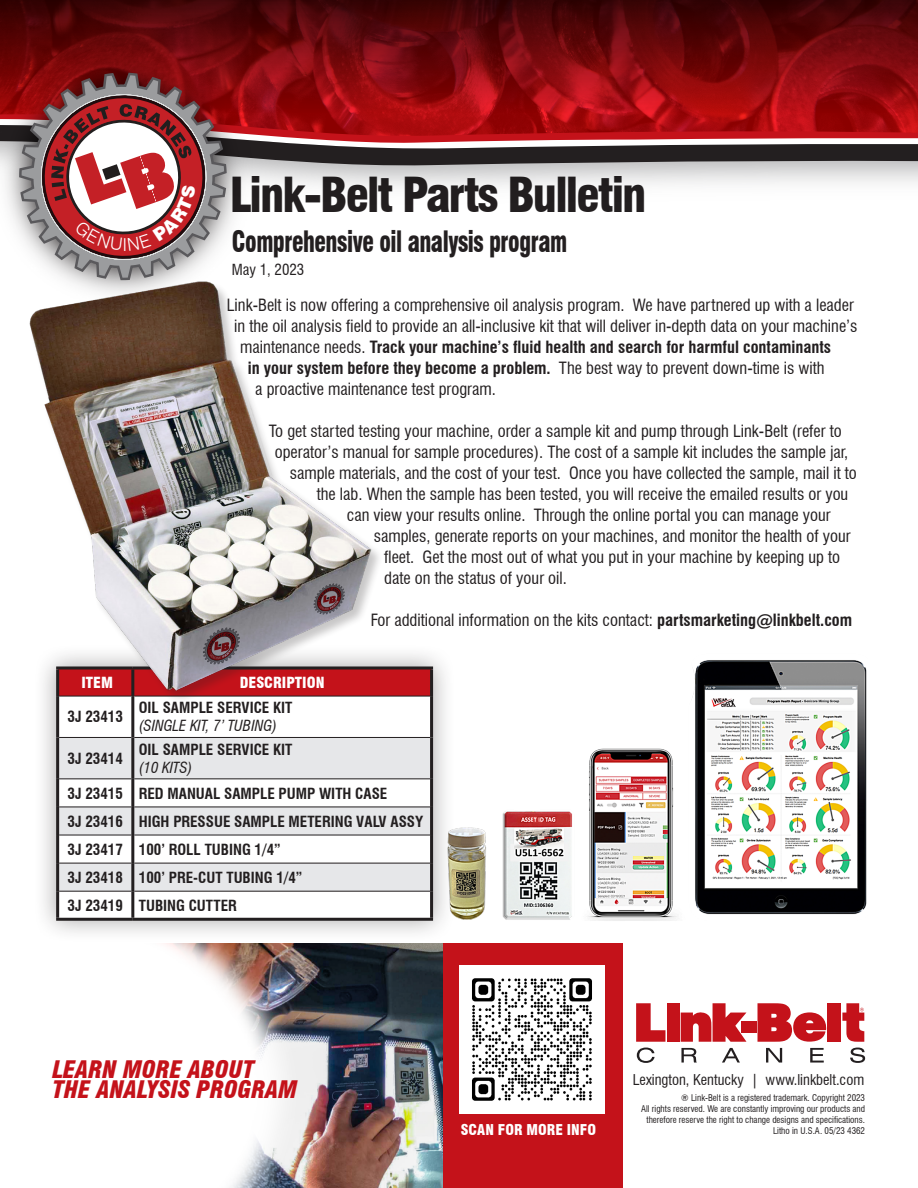
<style>
.page{position:relative;width:918px;height:1188px;background:#fff}
.page>*{position:absolute;margin:0;border:0;box-sizing:border-box;transform-origin:0 0}
.t1{font:900 condensed 47.1px "Swiss 721 BT";letter-spacing:-.04em;color:#231f20}
.t2{font:900 condensed 28.8px "Swiss 721 BT";letter-spacing:-.02em;color:#231f20;scale:.81 1}
.t3{font:italic 900 condensed 23.55px/20px "Swiss 721 BT";color:#c4121a}
.t4{font:300 17.85px "Swiss 721 BT";color:#fff}
.t5{font:condensed 16.5px "Swiss 721 BT";color:#231f20}
.t6{font:700 condensed 16.5px "Swiss 721 BT";color:#231f20}
.t7{font:700 condensed 15px/18px "Swiss 721 BT";color:#231f20}
.t8{font:italic condensed 15px/18px "Swiss 721 BT";color:#231f20}
.t9{font:900 condensed 15px "Swiss 721 BT";color:#fff}
.t10{font:condensed 14.85px "Swiss 721 BT";color:#231f20}
.t11{font:condensed 14.55px "Swiss 721 BT";color:#231f20}
.t12{font:900 condensed 14.55px "Swiss 721 BT";color:#fff}
.t13{font:condensed 9px/10.8px "Swiss 721 BT";color:#231f20;text-align:right}
.s1{font-weight:400}
.s2{font-weight:700}
.s3{font-weight:700;font-style:normal}
.s4{font-weight:400;font-style:italic}
</style>
<div class="page">
<img style="left:303px;top:944px;width:140px;height:244px">
<img style="left:251px;top:944px;width:52px;height:244px">
<svg style="left:167px;top:944px;width:84px;height:244px"></svg>
<div style="left:443px;top:944px;width:180px;height:244px;background:#c4121a"></div>
<svg style="left:0;top:0;width:918px;height:75px;background:#5d070a"></svg>
<img style="left:0;top:20px;width:279px;height:55px">
<svg style="left:17px;top:70px;width:212px;height:5px"></svg>
<img style="left:459px;top:965px;width:146px;height:149px">
<img style="left:456px;top:660px;width:411px;height:261px">
<div style="left:34px;top:644px;width:422px;height:300px;background:#231f20;opacity:.39"></div>
<svg style="left:403px;top:669px;width:27px;height:27px"></svg>
<svg style="left:59px;top:697px;width:371px;height:221px"></svg>
<svg style="left:59px;top:738px;width:371px;height:153px;fill:#e6e7e9"></svg>
<hr style="left:134px;top:696px;width:296px;height:1px;background:#231f20">
<hr style="left:59px;top:737px;width:72px;height:1px;background:#231f20">
<hr style="left:134px;top:737px;width:296px;height:1px;background:#231f20">
<hr style="left:59px;top:778px;width:72px;height:1px;background:#231f20">
<hr style="left:134px;top:778px;width:296px;height:1px;background:#231f20">
<hr style="left:59px;top:807px;width:72px;height:1px;background:#231f20">
<hr style="left:134px;top:807px;width:296px;height:1px;background:#231f20">
<hr style="left:59px;top:835px;width:72px;height:1px;background:#231f20">
<hr style="left:134px;top:835px;width:296px;height:1px;background:#231f20">
<hr style="left:59px;top:863px;width:72px;height:1px;background:#231f20">
<hr style="left:134px;top:863px;width:296px;height:1px;background:#231f20">
<hr style="left:59px;top:891px;width:72px;height:1px;background:#231f20">
<hr style="left:134px;top:891px;width:296px;height:1px;background:#231f20">
<hr style="left:133px;top:666px;width:300px;height:3px;background:#231f20">
<hr style="left:430px;top:669px;width:3px;height:27px;background:#231f20">
<hr style="left:56px;top:696px;width:3px;height:41px;background:#231f20">
<hr style="left:430px;top:696px;width:3px;height:41px;background:#231f20">
<hr style="left:56px;top:737px;width:3px;height:42px;background:#231f20">
<hr style="left:430px;top:737px;width:3px;height:42px;background:#231f20">
<hr style="left:56px;top:779px;width:3px;height:28px;background:#231f20">
<hr style="left:430px;top:779px;width:3px;height:28px;background:#231f20">
<hr style="left:56px;top:807px;width:3px;height:28px;background:#231f20">
<hr style="left:430px;top:807px;width:3px;height:28px;background:#231f20">
<hr style="left:56px;top:835px;width:3px;height:28px;background:#231f20">
<hr style="left:430px;top:835px;width:3px;height:28px;background:#231f20">
<hr style="left:56px;top:863px;width:3px;height:28px;background:#231f20">
<hr style="left:430px;top:863px;width:3px;height:28px;background:#231f20">
<hr style="left:56px;top:891px;width:3px;height:27px;background:#231f20">
<hr style="left:430px;top:891px;width:3px;height:27px;background:#231f20">
<hr style="left:56px;top:918px;width:77px;height:3px;background:#231f20">
<hr style="left:133px;top:918px;width:300px;height:3px;background:#231f20">
<hr style="left:131px;top:696px;width:3px;height:41px;background:#231f20">
<hr style="left:131px;top:737px;width:3px;height:42px;background:#231f20">
<hr style="left:131px;top:779px;width:3px;height:28px;background:#231f20">
<hr style="left:131px;top:807px;width:3px;height:28px;background:#231f20">
<hr style="left:131px;top:835px;width:3px;height:28px;background:#231f20">
<hr style="left:131px;top:863px;width:3px;height:28px;background:#231f20">
<hr style="left:131px;top:891px;width:3px;height:27px;background:#231f20">
<img style="left:29px;top:278px;width:374px;height:421px">
<div style="left:667px;top:1003px;width:13px;height:8px;background:#c4121a"></div>
<svg style="left:636px;top:1003px;width:29px;height:39px"></svg>
<div style="left:667px;top:1013px;width:13px;height:29px;background:#c4121a"></div>
<svg style="left:681px;top:1003px;width:65px;height:39px"></svg>
<div style="left:741px;top:1021px;width:15px;height:11px;background:#c4121a"></div>
<div style="left:828px;top:1003px;width:13px;height:39px;background:#c4121a"></div>
<svg style="left:842px;top:1003px;width:22px;height:39px"></svg>
<svg style="left:637px;top:1048px;width:228px;height:15px"></svg>
<svg style="left:758px;top:1003px;width:69px;height:39px"></svg>
<svg style="left:0;top:75px;width:918px;height:203px"></svg>
<p class="t4" style="left:123px;top:234px;width:6px">I</p>
<h1 class="t1" style="left:229px;top:167px;width:419px">Link-Belt Parts Bulletin</h1>
<p class="t2" style="left:232px;top:224px;width:416px">Comprehensive oil analysis program</p>
<p class="t10" style="left:232px;top:261px;width:74px">May 1, 2023</p>
<p class="t5" style="left:227px;top:295px;width:629px">Link-Belt is now offering a comprehensive oil analysis program. We have partnered up with a leader</p>
<p class="t5" style="left:234px;top:316px;width:625px">in the oil analysis field to provide an all-inclusive kit that will deliver in-depth data on your machine’s</p>
<p class="t6" style="left:240px;top:337px;width:592px"><span class="s1">maintenance needs.</span> Track your machine’s fluid health and search for harmful contaminants</p>
<p class="t6" style="left:248px;top:358px;width:578px">in your system before they become a problem. <span class="s1">The best way to prevent down-time is with</span></p>
<p class="t5" style="left:255px;top:379px;width:242px">a proactive maintenance test program.</p>
<p class="t5" style="left:269px;top:421px;width:574px">To get started testing your machine, order a sample kit and pump through Link-Belt (refer to</p>
<p class="t5" style="left:275px;top:442px;width:575px">operator’s manual for sample procedures). The cost of a sample kit includes the sample jar,</p>
<p class="t5" style="left:290px;top:463px;width:569px">sample materials, and the cost of your test. Once you have collected the sample, mail it to</p>
<p class="t5" style="left:317px;top:484px;width:533px">the lab. When the sample has been tested, you will receive the emailed results or you</p>
<p class="t5" style="left:347px;top:505px;width:485px">can view your results online. Through the online portal you can manage your</p>
<p class="t5" style="left:374px;top:526px;width:478px">samples, generate reports on your machines, and monitor the health of your</p>
<p class="t5" style="left:384px;top:547px;width:457px">fleet. Get the most out of what you put in your machine by keeping up to</p>
<p class="t5" style="left:384px;top:568px;width:184px">date on the status of your oil.</p>
<p class="t5" style="left:371px;top:610px;width:483px">For additional information on the kits contact: <span class="s2">partsmarketing@linkbelt.com</span></p>
<p class="t9" style="left:81px;top:673px;width:33px">ITEM</p>
<p class="t9" style="left:240px;top:673px;width:86px">DESCRIPTION</p>
<p class="t7" style="left:68px;top:708px;width:57px">3J 23413</p>
<p class="t8" style="left:139px;top:699px;width:155px"><span class="s3">OIL SAMPLE SERVICE KIT </span>(SINGLE KIT, 7’ TUBING)</p>
<p class="t7" style="left:68px;top:749px;width:57px">3J 23414</p>
<p class="t7" style="left:139px;top:740px;width:155px">OIL SAMPLE SERVICE KIT <span class="s4">(10 KITS)</span></p>
<p class="t7" style="left:68px;top:784px;width:57px">3J 23415</p>
<p class="t7" style="left:139px;top:784px;width:250px">RED MANUAL SAMPLE PUMP WITH CASE</p>
<p class="t7" style="left:68px;top:812px;width:57px">3J 23416</p>
<p class="t7" style="left:139px;top:812px;width:286px">HIGH PRESSUE SAMPLE METERING VALV ASSY</p>
<p class="t7" style="left:68px;top:840px;width:57px">3J 23417</p>
<p class="t7" style="left:139px;top:840px;width:144px">100’ ROLL TUBING 1/4”</p>
<p class="t7" style="left:68px;top:868px;width:57px">3J 23418</p>
<p class="t7" style="left:139px;top:868px;width:165px">100’ PRE-CUT TUBING 1/4”</p>
<p class="t7" style="left:68px;top:896px;width:57px">3J 23419</p>
<p class="t7" style="left:139px;top:896px;width:99px">TUBING CUTTER</p>
<p class="t3" style="left:52px;top:1060px;width:247px">LEARN MORE ABOUT<br>THE ANALYSIS PROGRAM</p>
<p class="t12" style="left:461px;top:1120px;width:137px">SCAN FOR MORE INFO</p>
<p class="t11" style="left:633px;top:1071px;width:233px">Lexington, Kentucky | www.linkbelt.com</p>
<p class="t13" style="left:641px;top:1093px;width:225px">® Link-Belt is a registered trademark. Copyright 2023<br>All rights reserved. We are constantly improving our products and therefore reserve the right to change designs and specifications.<br>Litho in U.S.A. 05/23 4362</p>
</div>
